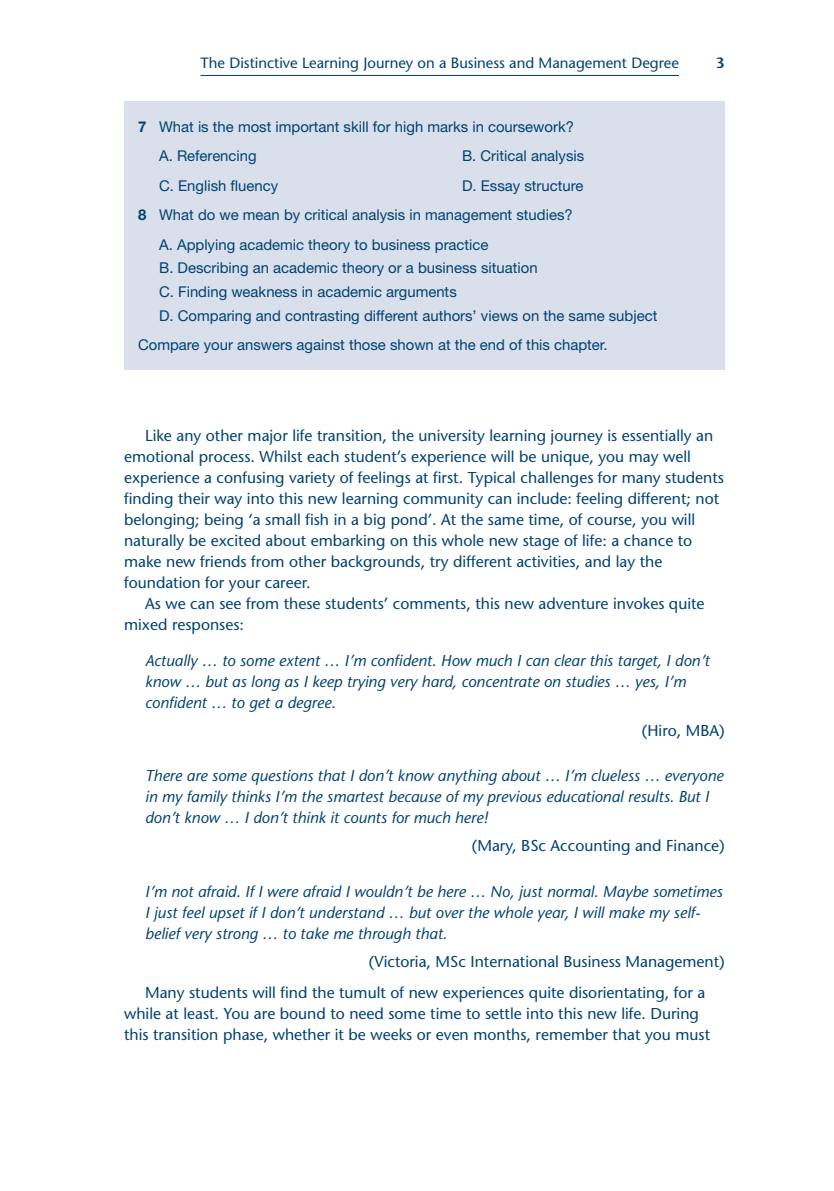
<style>
.page{position:relative;width:834px;height:1191px;background:#fff}
.page>*{position:absolute;margin:0;border:0;box-sizing:border-box;transform-origin:0 0}
.t1{font:500 15.75px/21px "Stone Sans Std";color:#004271}
.t2{font:italic 500 15.75px/21px "Stone Sans Std";color:#004271}
.t3{font:14.88px/23.6px "Helvetica Neue LT Std";color:#004271}
.t4{font:500 14.88px "Stone Sans Std";color:#004271}
.t5{font:600 14.88px "Stone Sans Std";color:#004271}
.s1{font-weight:700}
</style>
<div class="page">
<hr style="left:200px;top:75px;width:479px;height:1px;background:#004271">
<div style="left:124px;top:102px;width:600px;height:268px;background:#d9dfeb"></div>
<p class="t4" style="left:200px;top:54px;width:480px">The Distinctive Learning Journey on a Business and Management Degree</p>
<p class="t5" style="left:716px;top:54px;width:10px">3</p>
<p class="t3" style="left:159px;top:111px;width:416px;line-height:29.6px;text-indent:-21px"><span class="s1">7</span> What is the most important skill for high marks in coursework?<br>A. Referencing</p>
<p class="t3" style="left:462px;top:144px;width:124px">B. Critical analysis</p>
<p class="t3" style="left:159px;top:173px;width:121px">C. English fluency</p>
<p class="t3" style="left:462px;top:173px;width:123px">D. Essay structure</p>
<p class="t3" style="left:138px;top:203px;width:436px"><span class="s1">8</span> What do we mean by critical analysis in management studies?</p>
<p class="t3" style="left:159px;top:232px;width:331px">A. Applying academic theory to business practice</p>
<p class="t3" style="left:159px;top:256px;width:499px">B. Describing an academic theory or a business situation<br>C. Finding weakness in academic arguments<br>D. Comparing and contrasting different authors’ views on the same subject</p>
<p class="t3" style="left:138px;top:332px;width:471px">Compare your answers against those shown at the end of this chapter.</p>
<p class="t1" style="left:124px;top:425px;width:601px;text-indent:21px">Like any other major life transition, the university learning journey is essentially an emotional process. Whilst each student’s experience will be unique, you may well experience a confusing variety of feelings at first. Typical challenges for many students finding their way into this new learning community can include: feeling different; not belonging; being ‘a small fish in a big pond’. At the same time, of course, you will naturally be excited about embarking on this whole new stage of life: a chance to make new friends from other backgrounds, try different activities, and lay the foundation for your career.</p>
<p class="t1" style="left:124px;top:592px;width:582px;text-indent:21px">As we can see from these students’ comments, this new adventure invokes quite mixed responses:</p>
<p class="t2" style="left:145px;top:649px;width:566px">Actually … to some extent … I’m confident. How much I can clear this target, I don’t know … but as long as I keep trying very hard, concentrate on studies … yes, I’m confident … to get a degree.</p>
<p class="t1" style="left:641px;top:719px;width:84px">(Hiro, MBA)</p>
<p class="t2" style="left:145px;top:765px;width:579px">There are some questions that I don’t know anything about … I’m clueless … everyone in my family thinks I’m the smartest because of my previous educational results. But I don’t know … I don’t think it counts for much here!</p>
<p class="t1" style="left:472px;top:835px;width:254px">(Mary, BSc Accounting and Finance)</p>
<p class="t2" style="left:145px;top:881px;width:578px">I’m not afraid. If I were afraid I wouldn’t be here … No, just normal. Maybe sometimes<br>I just feel upset if I don’t understand … but over the whole year, I will make my self&shy;belief very strong … to take me through that.</p>
<p class="t1" style="left:145px;top:946px;width:581px;line-height:31px;text-indent:224px">(Victoria, MSc International Business Management)<br>Many students will find the tumult of new experiences quite disorientating, for a</p>
<p class="t1" style="left:124px;top:1003px;width:587px">while at least. You are bound to need some time to settle into this new life. During this transition phase, whether it be weeks or even months, remember that you must</p>
</div>
